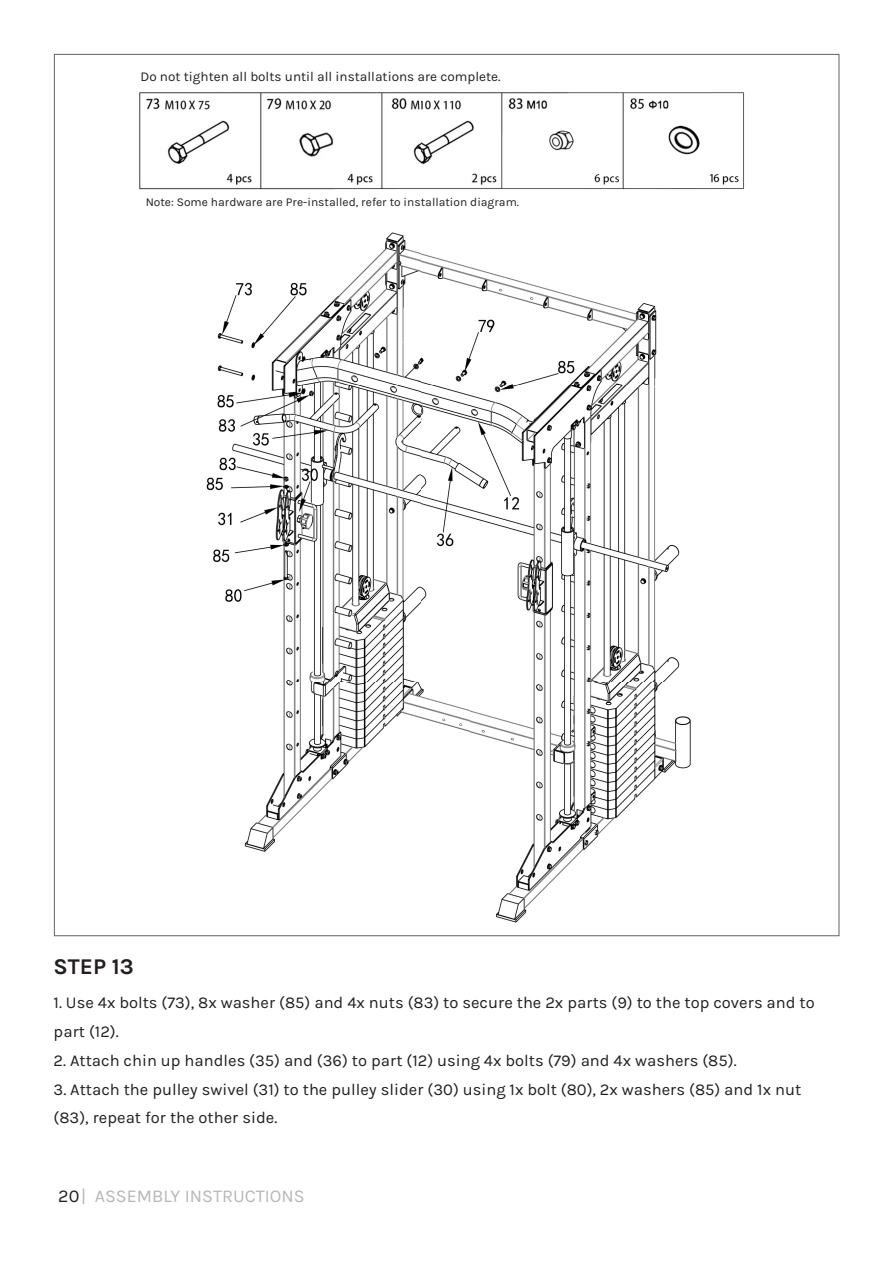
<style>
.page{position:relative;width:893px;height:1263px;background:#fff}
.page>*{position:absolute;margin:0;border:0;box-sizing:border-box;transform-origin:0 0}
.t1{font:700 22.5px "Karla";color:#231f20}
.t2{font:18px "Karla";color:#b6b7bb}
.t3{font:16.5px/28.8px "Karla";color:#231f20}
.t4{font:13.5px "Karla";color:#231f20}
.t5{font:12px "Karla";color:#231f20}
.s1{color:#231f20}
</style>
<div class="page">
<img style="left:139px;top:92px;width:605px;height:831px">
<div style="left:140px;top:195px;width:405px;height:23px;background:#fff"></div>
<p class="t4" style="left:140px;top:70px;width:362px">Do not tighten all bolts until all installations are complete.</p>
<p class="t5" style="left:146px;top:195px;width:375px">Note: Some hardware are Pre-installed, refer to installation diagram.</p>
<p class="t1" style="left:54px;top:953px;width:82px">STEP 13</p>
<p class="t3" style="left:54px;top:989px;width:763px">1. Use 4x bolts (73), 8x washer (85) and 4x nuts (83) to secure the 2x parts (9) to the top covers and to part (12).</p>
<p class="t3" style="left:54px;top:1046px;width:684px">2. Attach chin up handles (35) and (36) to part (12) using 4x bolts (79) and 4x washers (85).</p>
<p class="t3" style="left:54px;top:1075px;width:749px">3. Attach the pulley swivel (31) to the pulley slider (30) using 1x bolt (80), 2x washers (85) and 1x nut (83), repeat for the other side.</p>
<p class="t2" style="left:58px;top:1186px;width:248px"><span class="s1">20</span>| ASSEMBLY INSTRUCTIONS</p>
</div>
